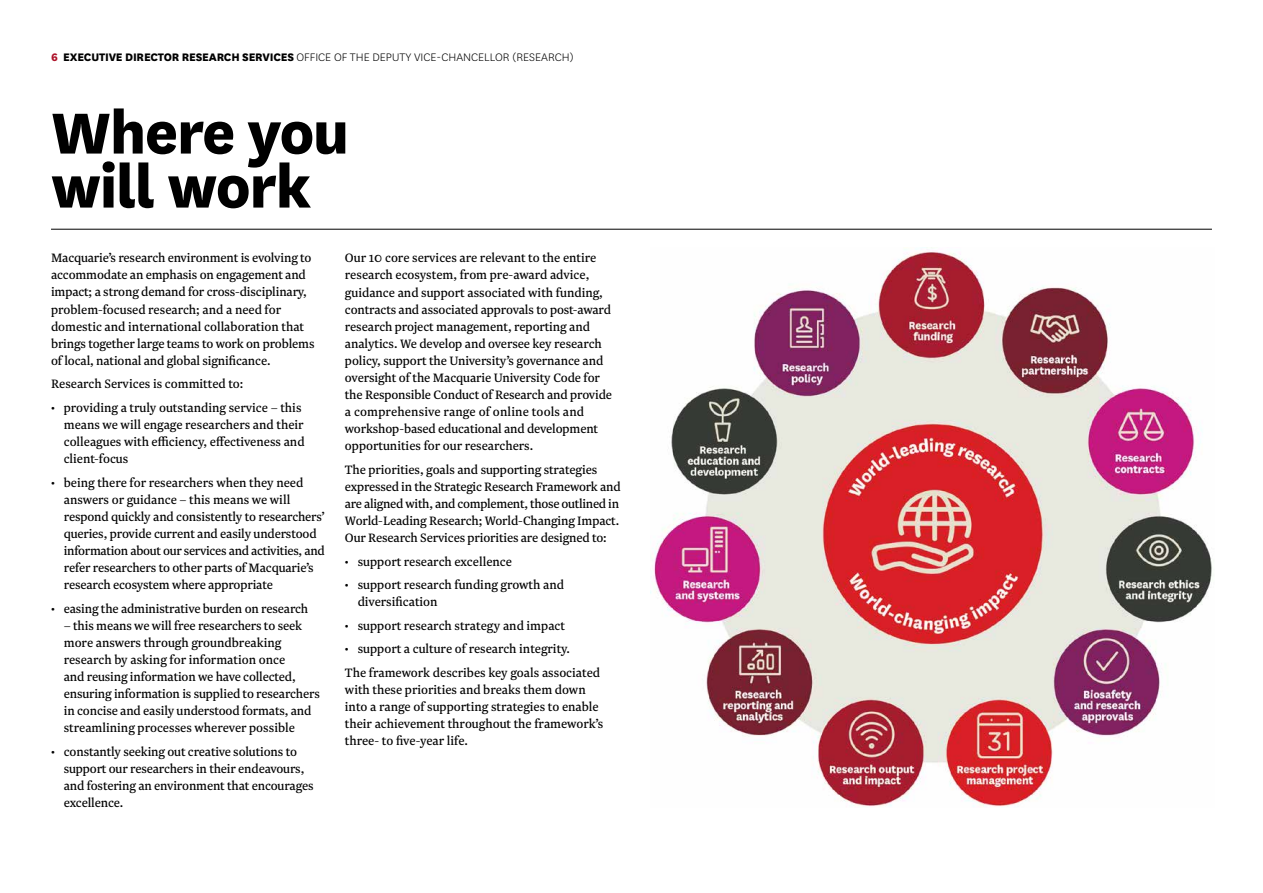
<style>
.page{position:relative;width:1263px;height:893px;background:#fff}
.page>*{position:absolute;margin:0;border:0;box-sizing:border-box;transform-origin:0 0}
.t1{font:800 67.5px/54px "National";letter-spacing:-.02em;color:#000}
.t2{font:14.25px/17.1px "Newzald";letter-spacing:-.01em;color:#000}
.t3{font:300 12.75px "National";color:#000}
.s1{font-weight:800;color:#ae132a}
.s2{font-weight:800}
</style>
<div class="page">
<hr style="left:51px;top:229px;width:1161px;height:1px;background:#000">
<img style="left:650px;top:250px;width:562px;height:557px">
<p class="t3" style="left:51px;top:49px;width:524px"><span class="s1">6</span> <span class="s2">EXECUTIVE DIRECTOR RESEARCH SERVICES</span> OFFICE OF THE DEPUTY VICE-CHANCELLOR (RESEARCH)</p>
<h1 class="t1" style="left:51px;top:101px;width:300px">Where you will work</h1>
<p class="t2" style="left:51px;top:249px;width:265px">Macquarie’s research environment is evolving to accommodate an emphasis on engagement and impact; a strong demand for cross-disciplinary, problem-focused research; and a need for domestic and international collaboration that brings together large teams to work on problems of local, national and global significance.</p>
<p class="t2" style="left:51px;top:375px;width:194px">Research Services is committed to:</p>
<p class="t2" style="left:64px;top:399px;width:242px;text-indent:-13px">• providing a truly outstanding service – this means we will engage researchers and their colleagues with efficiency, effectiveness and client-focus</p>
<p class="t2" style="left:64px;top:474px;width:262px;text-indent:-13px">• being there for researchers when they need answers or guidance – this means we will respond quickly and consistently to researchers’ queries, provide current and easily understood information about our services and activities, and refer researchers to other parts of Macquarie’s research ecosystem where appropriate</p>
<p class="t2" style="left:51px;top:600px;width:259px">• easing the administrative burden on research</p>
<p class="t2" style="left:64px;top:617px;width:258px">– this means we will free researchers to seek more answers through groundbreaking research by asking for information once<br>and reusing information we have collected, ensuring information is supplied to researchers in concise and easily understood formats, and streamlining processes wherever possible</p>
<p class="t2" style="left:64px;top:743px;width:251px;text-indent:-13px">• constantly seeking out creative solutions to support our researchers in their endeavours, and fostering an environment that encourages excellence.</p>
<p class="t2" style="left:345px;top:249px;width:269px">Our 10 core services are relevant to the entire research ecosystem, from pre-award advice, guidance and support associated with funding, contracts and associated approvals to post-award research project management, reporting and analytics. We develop and oversee key research policy, support the University’s governance and oversight of the Macquarie University Code for the Responsible Conduct of Research and provide a comprehensive range of online tools and workshop-based educational and development opportunities for our researchers.</p>
<p class="t2" style="left:345px;top:461px;width:277px">The priorities, goals and supporting strategies expressed in the Strategic Research Framework and are aligned with, and complement, those outlined in World-Leading Research; World-Changing Impact.<br>Our Research Services priorities are designed to:</p>
<p class="t2" style="left:345px;top:553px;width:169px">• support research excellence</p>
<p class="t2" style="left:358px;top:576px;width:208px;text-indent:-13px">• support research funding growth and diversification</p>
<p class="t2" style="left:345px;top:617px;width:222px">• support research strategy and impact</p>
<p class="t2" style="left:345px;top:637px;width:257px;line-height:23.5px">• support a culture of research integrity.<br>The framework describes key goals associated</p>
<p class="t2" style="left:345px;top:681px;width:260px">with these priorities and breaks them down into a range of supporting strategies to enable their achievement throughout the framework’s three- to five-year life.</p>
</div>
